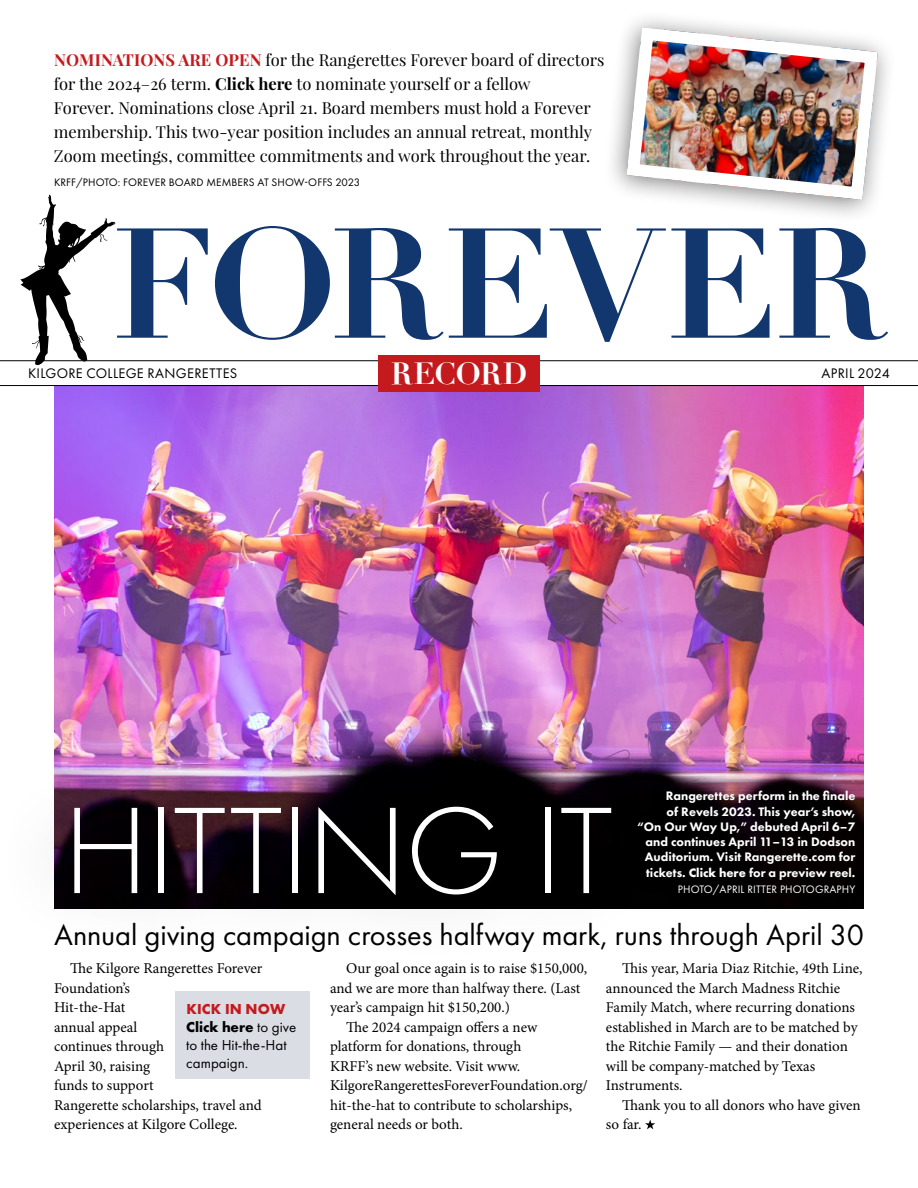
<style>
.page{position:relative;width:918px;height:1188px;background:#fff}
.page>*{position:absolute;margin:0;border:0;box-sizing:border-box;transform-origin:0 0}
.t1{font:700 153.45px "Didot";letter-spacing:-.015em;color:#12376f}
.t2{font:300 127.8px "Futura PT";letter-spacing:-.015em;color:#fff}
.t3{font:30.45px "Futura PT";letter-spacing:-.005em;color:#000}
.t4{font:700 30px "Didot";letter-spacing:-.01em;color:#fff}
.t5{font:16.5px/24px "Playfair Display";color:#000}
.t6{font:15px/19.5px "Minion Pro";letter-spacing:-.005em;color:#000}
.t7{font:15px/18px "Futura PT";color:#000}
.t8{font:14.4px "Futura PT";letter-spacing:.02em;color:#000}
.t9{font:800 12.75px/15.3px "Futura PT";color:#fff;text-align:right}
.t10{font:11.25px "Futura PT";letter-spacing:.01em;color:#000}
.t11{font:11.25px "Futura PT";letter-spacing:.01em;color:#fff}
.s1{font-weight:700;color:#c41a1e}
.s2{font-weight:700}
</style>
<div class="page">
<img style="left:54px;top:386px;width:810px;height:391px">
<hr style="left:0;top:385px;width:918px;height:1px;background:#000">
<hr style="left:0;top:360px;width:918px;height:1px;background:#000">
<svg style="left:20px;top:195px;width:95px;height:170px"></svg>
<svg style="left:645px;top:1120px;width:10px;height:9px"></svg>
<div style="left:176px;top:991px;width:134px;height:88px;background:#dadde4"></div>
<div style="left:378px;top:355px;width:162px;height:37px;background:#c41a1e"></div>
<div style="left:0;top:749px;width:658px;height:217px;background:#000;opacity:.5"></div>
<div style="left:602px;top:8px;width:294px;height:216px;background:#000;opacity:.5"></div>
<img style="left:620px;top:21px;width:264px;height:185px">
<div style="left:621px;top:777px;width:248px;height:135px;background:#000"></div>
<p class="t5" style="left:54px;top:48px;width:552px"><span class="s1">NOMINATIONS ARE OPEN</span> for the Rangerettes Forever board of directors for the 2024–26 term. <span class="s2">Click here</span> to nominate yourself or a fellow<br>Forever. Nominations close April 21. Board members must hold a Forever membership. This two-year position includes an annual retreat, monthly Zoom meetings, committee commitments and work throughout the year.</p>
<p class="t10" style="left:54px;top:176px;width:308px">KRFF/PHOTO: FOREVER BOARD MEMBERS AT SHOW-OFFS 2023</p>
<h1 class="t1" style="left:111px;top:187px;width:775px">FOREVER</h1>
<p class="t8" style="left:822px;top:364px;width:70px">APRIL 2024</p>
<h3 class="t4" style="left:391px;top:355px;width:138px">RECORD</h3>
<p class="t8" style="left:28px;top:364px;width:211px">KILGORE COLLEGE RANGERETTES</p>
<h2 class="t2" style="left:63px;top:778px;width:552px">HITTING IT</h2>
<p class="t9" style="left:637px;top:788px;width:220px">Rangerettes perform in the finale<br>of Revels 2023. This year’s show,<br>“On Our Way Up,” debuted April 6–7 and continues April 11–13 in Dodson Auditorium. Visit Rangerette.com for tickets. <span class="s2">Click here</span> for a preview reel.</p>
<p class="t11" style="left:678px;top:883px;width:179px">PHOTO/APRIL RITTER PHOTOGRAPHY</p>
<h3 class="t3" style="left:54px;top:917px;width:811px">Annual giving campaign crosses halfway mark, runs through April 30</h3>
<p class="t6" style="left:54px;top:959px;width:210px;text-indent:16px">The Kilgore Rangerettes Forever<br>Foundation’s<br>Hit-the-Hat<br>annual appeal<br>continues through<br>April 30, raising<br>funds to support<br>Rangerette scholarships, travel and experiences at Kilgore College.</p>
<p class="t6" style="left:346px;top:959px;width:243px">Our goal once again is to raise $150,000,</p>
<p class="t6" style="left:330px;top:978px;width:252px">and we are more than halfway there. (Last</p>
<p class="t6" style="left:330px;top:998px;width:182px">year’s campaign hit $150,200.)</p>
<p class="t6" style="left:346px;top:1017px;width:193px">The 2024 campaign offers a new</p>
<p class="t6" style="left:330px;top:1037px;width:193px">platform for donations, through</p>
<p class="t6" style="left:330px;top:1056px;width:192px">KRFF’s new website. Visit www.</p>
<p class="t6" style="left:330px;top:1076px;width:259px">KilgoreRangerettesForeverFoundation.org/</p>
<p class="t6" style="left:330px;top:1095px;width:244px">hit-the-hat to contribute to scholarships,</p>
<p class="t6" style="left:330px;top:1115px;width:134px">general needs or both.</p>
<p class="t7" style="left:186px;top:1000px;width:112px"><span class="s1">KICK IN NOW<br></span><span class="s2">Click here</span> to give to the Hit-the-Hat campaign.</p>
<p class="t6" style="left:606px;top:959px;width:258px;text-indent:16px">This year, Maria Diaz Ritchie, 49th Line, announced the March Madness Ritchie Family Match, where recurring donations established in March are to be matched by the Ritchie Family — and their donation will be company-matched by Texas Instruments.</p>
<p class="t6" style="left:606px;top:1095px;width:256px;text-indent:16px">Thank you to all donors who have given so far.</p>
</div>
